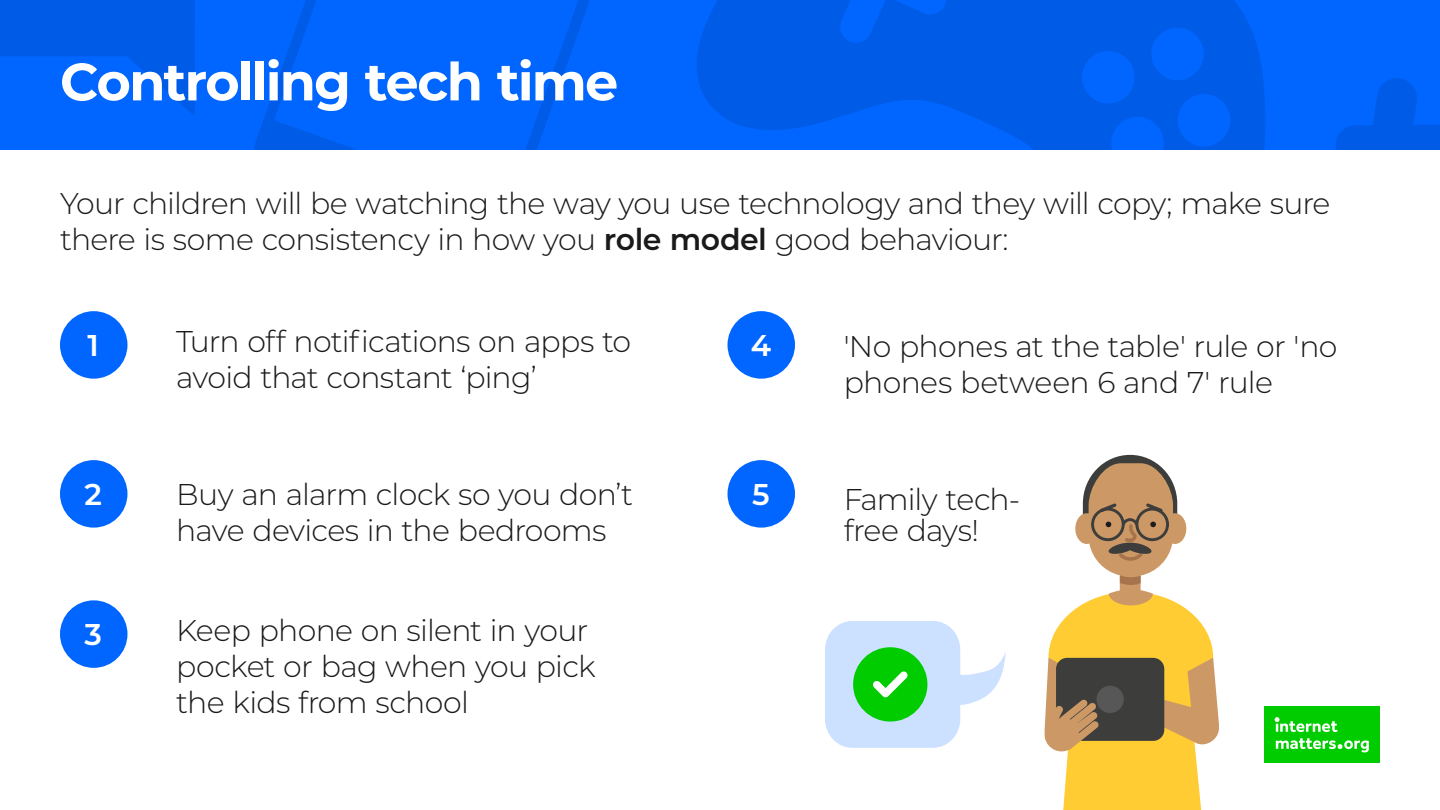
<style>
.page{position:relative;width:1440px;height:810px;background:#fff}
.page>*{position:absolute;margin:0;border:0;box-sizing:border-box;transform-origin:0 0}
.t1{font:700 52.5px "Montserrat";letter-spacing:-.035em;color:#fff}
.t2{font:300 30px/36px "Montserrat";letter-spacing:-.025em;color:#1a1a1a}
.t3{font:600 30px "Montserrat";color:#fff}
.s1{font-weight:600}
</style>
<div class="page">
<div style="left:1265px;top:707px;width:115px;height:56px;background:#0c0"></div>
<svg style="left:1275px;top:717px;width:94px;height:35px"></svg>
<div style="left:0;top:0;width:1440px;height:150px;background:#06f"></div>
<svg style="left:697px;top:0;width:568px;height:150px;fill:#005ce6"></svg>
<svg style="left:0;top:0;width:195px;height:116px"></svg>
<svg style="left:254px;top:0;width:336px;height:150px"></svg>
<svg style="left:1335px;top:78px;width:105px;height:72px"></svg>
<div style="left:60px;top:311px;width:68px;height:68px;background:#06f;border-radius:50%"></div>
<div style="left:728px;top:311px;width:67px;height:68px;background:#06f;border-radius:50%"></div>
<div style="left:60px;top:460px;width:68px;height:68px;background:#06f;border-radius:50%"></div>
<div style="left:728px;top:460px;width:67px;height:68px;background:#06f;border-radius:50%"></div>
<div style="left:60px;top:600px;width:68px;height:68px;background:#06f;border-radius:50%"></div>
<svg style="left:1044px;top:455px;width:175px;height:355px"></svg>
<svg style="left:825px;top:621px;width:181px;height:127px"></svg>
<h1 class="t1" style="left:60px;top:44px;width:560px">Controlling tech time</h1>
<p class="t2" style="left:60px;top:185px;width:1272px">Your children will be watching the way you use technology and they will copy; make sure there is some consistency in how you <span class="s1">role model</span> good behaviour:</p>
<p class="t3" style="left:88px;top:324px;width:13px">1</p>
<p class="t2" style="left:176px;top:322px;width:456px">Turn off notifications on apps to avoid that constant ‘ping’</p>
<p class="t3" style="left:751px;top:324px;width:22px">4</p>
<p class="t2" style="left:844px;top:327px;width:495px">'No phones at the table' rule or 'no phones between 6 and 7' rule</p>
<p class="t3" style="left:85px;top:473px;width:19px">2</p>
<p class="t2" style="left:176px;top:476px;width:458px">Buy an alarm clock so you don’t have devices in the bedrooms</p>
<p class="t3" style="left:752px;top:473px;width:19px">5</p>
<p class="t2" style="left:844px;top:483px;width:178px;line-height:30.9px">Family tech&shy;free days!</p>
<p class="t3" style="left:85px;top:613px;width:19px">3</p>
<p class="t2" style="left:176px;top:612px;width:421px">Keep phone on silent in your pocket or bag when you pick the kids from school</p>
</div>
